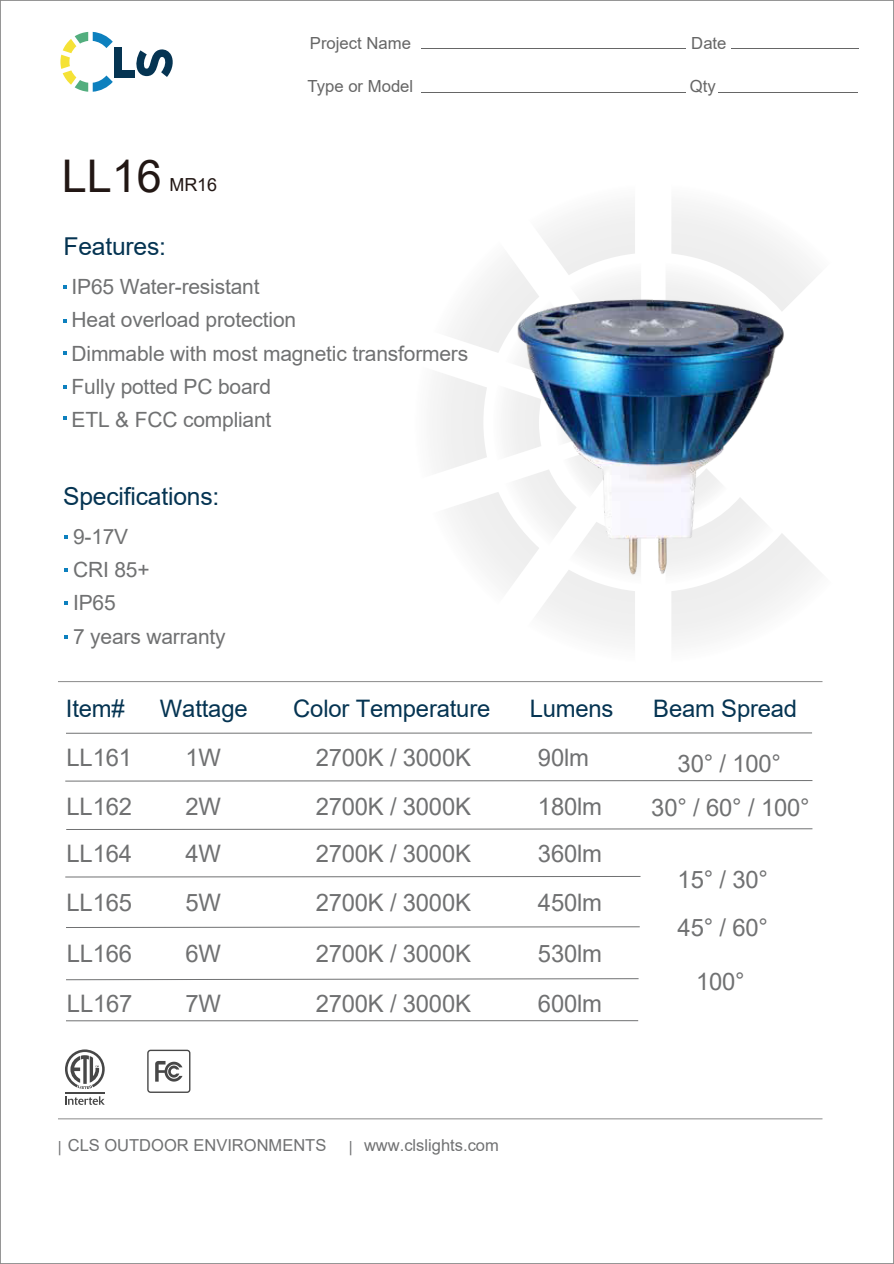
<style>
.page{position:relative;width:894px;height:1264px;background:#fff}
.page>*{position:absolute;margin:0;border:0;box-sizing:border-box;transform-origin:0 0}
.t1{font:45px "Arial";color:#221714}
.t2{font:24.6px "Arial";letter-spacing:-.01em;color:#053452}
.t3{font:24.15px/50.2px "Arial";letter-spacing:-.01em;color:#707172}
.t4{font:24.15px "Arial";letter-spacing:-.01em;color:#053452}
.t5{font:21px/33.3px "Arial";letter-spacing:-.01em;color:#707172}
.t6{font:18px "Arial";color:#221714}
.t7{font:16.65px "Arial";color:#666}
.t8{font:16.5px "Arial";color:#707172}
.s1{font-size:15px}
</style>
<div class="page">
<svg style="left:155px;top:1061px;width:27px;height:20px"></svg>
<div style="left:147px;top:1049px;width:43px;height:44px;border:1px solid #474747;border-radius:3px"></div>
<svg style="left:65px;top:1096px;width:40px;height:9px"></svg>
<hr style="left:65px;top:1092px;width:40px;height:1px;background:#474747">
<svg style="left:65px;top:1049px;width:40px;height:40px"></svg>
<svg style="left:382px;top:207px;width:441px;height:476px"></svg>
<hr style="left:66px;top:1020px;width:572px;height:1px;background:#707172">
<hr style="left:66px;top:732px;width:746px;height:1px;background:#707172">
<svg style="left:66px;top:978px;width:573px;height:2px"></svg>
<svg style="left:65px;top:876px;width:576px;height:1px"></svg>
<svg style="left:66px;top:926px;width:574px;height:2px"></svg>
<svg style="left:65px;top:568px;width:3px;height:4px"></svg>
<svg style="left:65px;top:601px;width:3px;height:4px"></svg>
<svg style="left:63px;top:285px;width:4px;height:3px"></svg>
<svg style="left:63px;top:319px;width:4px;height:3px"></svg>
<svg style="left:63px;top:351px;width:4px;height:4px"></svg>
<svg style="left:63px;top:385px;width:4px;height:4px"></svg>
<svg style="left:63px;top:416px;width:4px;height:4px"></svg>
<hr style="left:58px;top:1118px;width:764px;height:1px;background:#000">
<hr style="left:58px;top:681px;width:764px;height:1px;background:#000">
<img style="left:473px;top:276px;width:350px;height:319px">
<svg style="left:60px;top:32px;width:53px;height:60px"></svg>
<div style="left:114px;top:47px;width:8px;height:30px;background:#053452"></div>
<div style="left:114px;top:70px;width:21px;height:7px;background:#053452"></div>
<svg style="left:136px;top:49px;width:37px;height:28px"></svg>
<hr style="left:421px;top:48px;width:264px;height:1px;background:#666">
<hr style="left:421px;top:92px;width:264px;height:1px;background:#666">
<hr style="left:731px;top:48px;width:127px;height:1px;background:#666">
<hr style="left:718px;top:92px;width:140px;height:1px;background:#666">
<svg style="left:66px;top:828px;width:747px;height:2px"></svg>
<svg style="left:65px;top:780px;width:748px;height:1px"></svg>
<h1 class="t1" style="left:62px;top:145px;width:102px">LL16</h1>
<p class="t6" style="left:170px;top:172px;width:49px">MR16</p>
<p class="t2" style="left:64px;top:229px;width:104px">Features:</p>
<p class="t7" style="left:310px;top:32px;width:103px">Project Name</p>
<p class="t7" style="left:307px;top:75px;width:107px">Type or Model</p>
<p class="t5" style="left:72px;top:270px;width:398px">IP65 Water-resistant<br>Heat overload protection<br>Dimmable with most magnetic transformers<br>Fully potted PC board<br>ETL &amp; FCC compliant</p>
<p class="t2" style="left:63px;top:480px;width:157px">Specifications:</p>
<p class="t5" style="left:73px;top:520px;width:154px">9-17V<br>CRI 85+<br>IP65<br>7 years warranty</p>
<p class="t7" style="left:691px;top:32px;width:37px">Date</p>
<p class="t7" style="left:690px;top:75px;width:27px">Qty</p>
<p class="t4" style="left:160px;top:692px;width:89px">Wattage</p>
<p class="t4" style="left:293px;top:692px;width:199px">Color Temperature</p>
<p class="t4" style="left:529px;top:692px;width:85px">Lumens</p>
<p class="t4" style="left:653px;top:692px;width:145px">Beam Spread</p>
<p class="t4" style="left:66px;top:692px;width:60px">Item#</p>
<p class="t3" style="left:67px;top:732px;width:67px">LL161</p>
<p class="t3" style="left:185px;top:732px;width:37px">1W</p>
<p class="t3" style="left:538px;top:732px;width:53px">90lm</p>
<p class="t3" style="left:316px;top:733px;width:157px;line-height:49.2px">2700K / 3000K<br>2700K / 3000K</p>
<p class="t3" style="left:651px;top:741px;width:160px;line-height:44px;text-align:center">30° / 100°<br>30° / 60° / 100°</p>
<p class="t3" style="left:538px;top:781px;width:66px">180lm</p>
<p class="t3" style="left:67px;top:781px;width:67px">LL162</p>
<p class="t3" style="left:185px;top:781px;width:37px">2W</p>
<p class="t3" style="left:67px;top:828px;width:67px">LL164</p>
<p class="t3" style="left:185px;top:828px;width:37px">4W</p>
<p class="t3" style="left:538px;top:829px;width:66px;line-height:49.2px">360lm<br>450lm</p>
<p class="t3" style="left:316px;top:828px;width:157px">2700K / 3000K</p>
<p class="t3" style="left:677px;top:855px;width:92px;line-height:48.4px">15° / 30°<br>45° / 60°</p>
<p class="t3" style="left:696px;top:956px;width:50px">100°</p>
<p class="t3" style="left:67px;top:877px;width:67px">LL165</p>
<p class="t3" style="left:185px;top:877px;width:37px">5W</p>
<p class="t3" style="left:316px;top:877px;width:157px">2700K / 3000K</p>
<p class="t3" style="left:67px;top:928px;width:67px">LL166</p>
<p class="t3" style="left:185px;top:928px;width:37px">6W</p>
<p class="t3" style="left:67px;top:978px;width:67px">LL167</p>
<p class="t3" style="left:185px;top:978px;width:37px">7W</p>
<p class="t3" style="left:316px;top:928px;width:157px">2700K / 3000K<br>2700K / 3000K</p>
<p class="t3" style="left:538px;top:928px;width:66px">530lm<br>600lm</p>
<p class="t8" style="left:58px;top:1133px;width:270px"><span class="s1">|</span> CLS OUTDOOR ENVIRONMENTS</p>
<p class="t8" style="left:349px;top:1134px;width:151px"><span class="s1">|</span> www.clslights.com</p>
</div>
